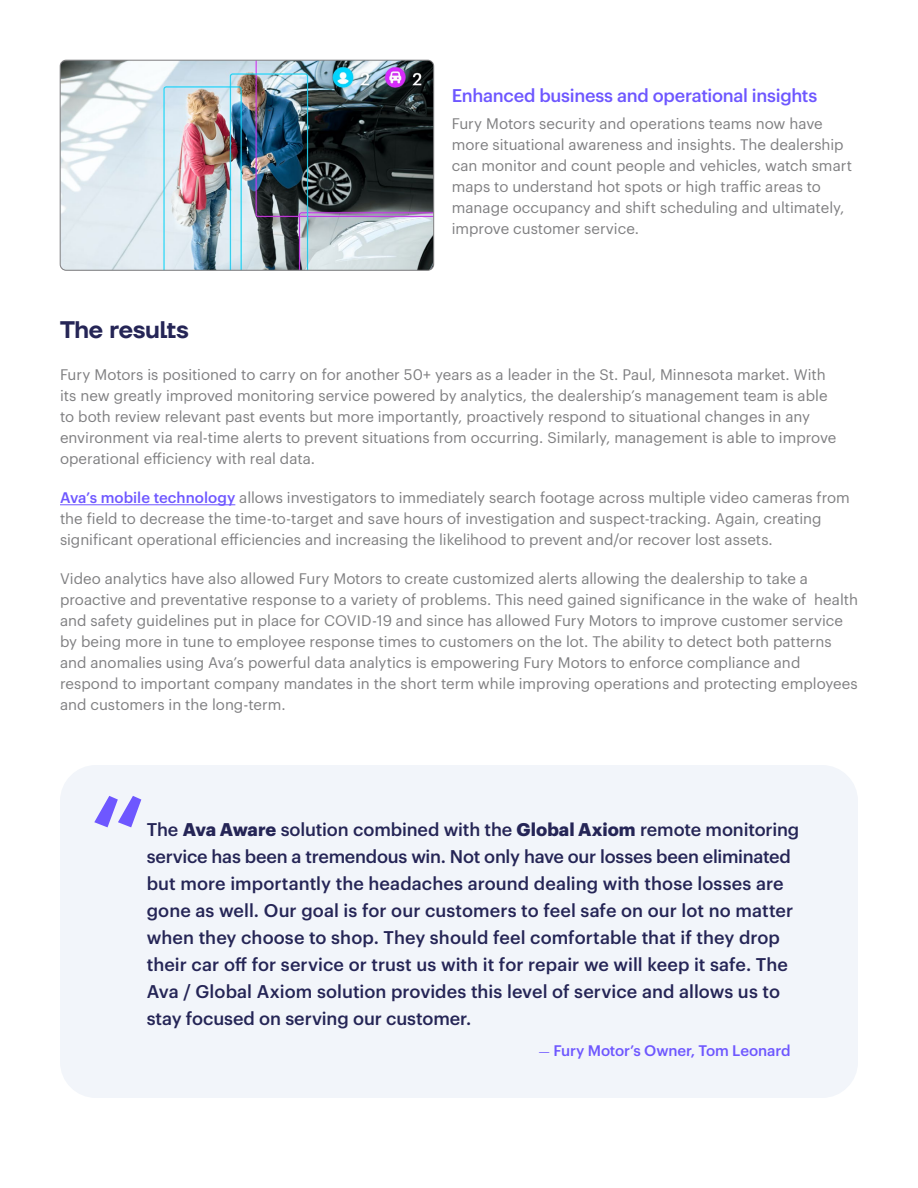
<style>
.page{position:relative;width:918px;height:1188px;background:#fff}
.page>*{position:absolute;margin:0;border:0;box-sizing:border-box;transform-origin:0 0}
.t1{font:500 120px "Graphik";color:#6e57ff}
.t2{font:600 24px "TT Firs Neue";letter-spacing:-.015em;color:#252556}
.t3{font:500 18px/27px "Graphik";color:#252556}
.t4{font:500 18px "Graphik";letter-spacing:-.015em;color:#6e57ff}
.t5{font:15px/21px "Graphik";color:#7f7f81}
.t6{font:500 15px "Graphik";letter-spacing:-.005em;color:#6e57ff}
.s1{font-weight:500;color:#6e57ff}
.s2{font-weight:700}
.s3{font-family:"Minion Pro";font-weight:400}
</style>
<div class="page">
<div style="left:60px;top:765px;width:798px;height:333px;background:#f2f5fa;border-radius:36px"></div>
<img style="left:60px;top:60px;width:374px;height:210px">
<div style="left:60px;top:60px;width:374px;height:210px;border:1px solid #7f7f81;border-radius:6px"></div>
<hr style="left:60px;top:504px;width:175px;height:1px;background:#6e57ff">
<p class="t4" style="left:452px;top:82px;width:367px">Enhanced business and operational insights</p>
<p class="t5" style="left:452px;top:112px;width:402px">Fury Motors security and operations teams now have more situational awareness and insights. The dealership can monitor and count people and vehicles, watch smart maps to understand hot spots or high traffic areas to manage occupancy and shift scheduling and ultimately, improve customer service.</p>
<h2 class="t2" style="left:60px;top:313px;width:130px">The results</h2>
<p class="t5" style="left:60px;top:363px;width:778px">Fury Motors is positioned to carry on for another 50+ years as a leader in the St. Paul, Minnesota market. With its new greatly improved monitoring service powered by analytics, the dealership’s management team is able to both review relevant past events but more importantly, proactively respond to situational changes in any environment via real-time alerts to prevent situations from occurring. Similarly, management is able to improve operational efficiency with real data.</p>
<p class="t5" style="left:60px;top:486px;width:791px"><span class="s1">Ava’s mobile technology</span> allows investigators to immediately search footage across multiple video cameras from the field to decrease the time-to-target and save hours of investigation and suspect-tracking. Again, creating significant operational efficiencies and increasing the likelihood to prevent and/or recover lost assets.</p>
<p class="t5" style="left:60px;top:567px;width:800px">Video analytics have also allowed Fury Motors to create customized alerts allowing the dealership to take a proactive and preventative response to a variety of problems. This need gained significance in the wake of health and safety guidelines put in place for COVID-19 and since has allowed Fury Motors to improve customer service by being more in tune to employee response times to customers on the lot. The ability to detect both patterns and anomalies using Ava’s powerful data analytics is empowering Fury Motors to enforce compliance and respond to important company mandates in the short term while improving operations and protecting employees and customers in the long-term.</p>
<h1 class="t1" style="left:90px;top:748px;width:58px">“</h1>
<p class="t3" style="left:147px;top:814px;width:654px">The <span class="s2">Ava Aware</span> solution combined with the <span class="s2">Global Axiom</span> remote monitoring service has been a tremendous win. Not only have our losses been eliminated but more importantly the headaches around dealing with those losses are gone as well. Our goal is for our customers to feel safe on our lot no matter when they choose to shop. They should feel comfortable that if they drop their car off for service or trust us with it for repair we will keep it safe. The Ava / Global Axiom solution provides this level of service and allows us to stay focused on serving our customer.</p>
<p class="t6" style="left:538px;top:1039px;width:254px"><span class="s3">-</span> Fury Motor’s Owner, Tom Leonard</p>
</div>
